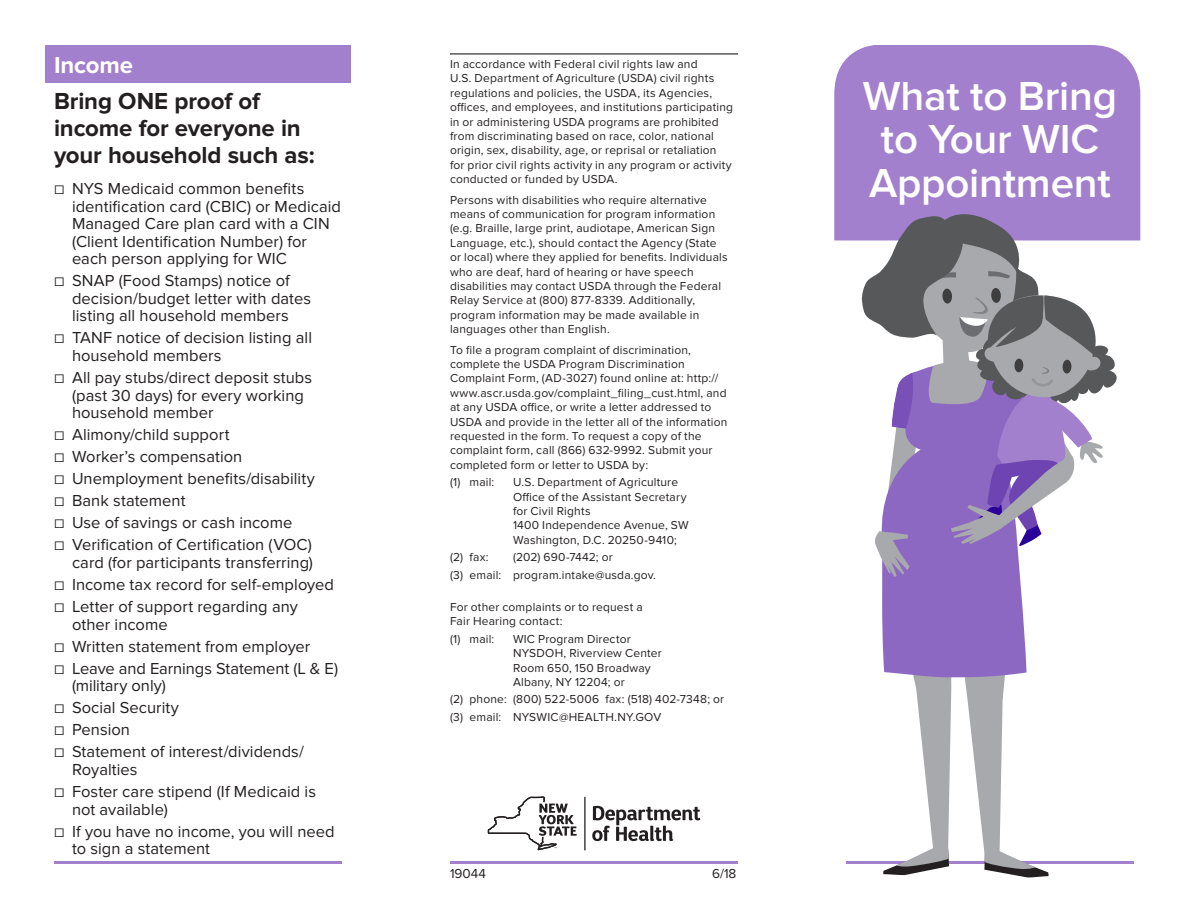
<style>
.page{position:relative;width:1188px;height:918px;background:#fff}
.page>*{position:absolute;margin:0;border:0;box-sizing:border-box;transform-origin:0 0}
.t1{font:600 42px/43.5px "Proxima Nova";letter-spacing:-.005em;color:#fff}
.Head_2{font:700 24px/27px "Proxima Nova";letter-spacing:-.005em;color:#231f20}
.Heads{font:700 24px "Proxima Nova";letter-spacing:-.005em;color:#fff}
.t2{font:16.5px/17.5px "Proxima Nova";letter-spacing:.005em;color:#231f20}
.t3{font:13.5px "Proxima Nova";color:#231f20}
.Text{font:12px/14.4px "Proxima Nova";letter-spacing:.015em;color:#231f20}
.s1{font-style:italic;font-size:15px}
</style>
<div class="page">
<hr style="left:846px;top:861px;width:288px;height:3px;background:#a280cd">
<div style="left:45px;top:45px;width:306px;height:38px;background:#a280cd"></div>
<div style="left:834px;top:45px;width:307px;height:195px;background:#a280cd"></div>
<svg style="left:862px;top:214px;width:255px;height:664px"></svg>
<hr style="left:54px;top:861px;width:288px;height:3px;background:#a280cd">
<hr style="left:450px;top:53px;width:288px;height:1px;background:#231f20">
<svg style="left:592px;top:806px;width:108px;height:35px"></svg>
<hr style="left:584px;top:797px;width:2px;height:53px;background:#231f20">
<svg style="left:488px;top:796px;width:89px;height:54px"></svg>
<hr style="left:450px;top:861px;width:288px;height:3px;background:#a280cd">
<p class="Heads" style="left:54px;top:51px;width:81px">Income</p>
<p class="Head_2" style="left:54px;top:88px;width:262px">Bring ONE proof of income for everyone in your household such as:</p>
<p class="t2" style="left:72px;top:180px;width:271px;text-indent:-18px"><span class="s1">☐</span> NYS Medicaid common benefits identification card (CBIC) or Medicaid Managed Care plan card with a CIN (Client Identification Number) for each person applying for WIC</p>
<p class="t2" style="left:72px;top:272px;width:241px;text-indent:-18px"><span class="s1">☐</span> SNAP (Food Stamps) notice of decision/budget letter with dates listing all household members</p>
<p class="t2" style="left:72px;top:329px;width:242px;text-indent:-18px"><span class="s1">☐</span> TANF notice of decision listing all household members</p>
<p class="t2" style="left:72px;top:369px;width:242px;text-indent:-18px"><span class="s1">☐</span> All pay stubs/direct deposit stubs (past 30 days) for every working household member</p>
<p class="t2" style="left:54px;top:426px;width:177px"><span class="s1">☐</span> Alimony/child support</p>
<p class="t2" style="left:54px;top:448px;width:190px"><span class="s1">☐</span> Worker’s compensation</p>
<p class="t2" style="left:54px;top:470px;width:262px"><span class="s1">☐</span> Unemployment benefits/disability</p>
<p class="t2" style="left:54px;top:492px;width:133px"><span class="s1">☐</span> Bank statement</p>
<p class="t2" style="left:54px;top:514px;width:240px"><span class="s1">☐</span> Use of savings or cash income</p>
<p class="t2" style="left:54px;top:536px;width:261px;text-align:right"><span class="s1">☐</span> Verification of Certification (VOC) card (for participants transferring)</p>
<p class="t2" style="left:54px;top:576px;width:282px"><span class="s1">☐</span> Income tax record for self-employed</p>
<p class="t2" style="left:72px;top:598px;width:227px;text-indent:-18px"><span class="s1">☐</span> Letter of support regarding any other income</p>
<p class="t2" style="left:54px;top:638px;width:258px"><span class="s1">☐</span> Written statement from employer</p>
<p class="t2" style="left:72px;top:660px;width:268px;text-indent:-18px"><span class="s1">☐</span> Leave and Earnings Statement (L &amp; E) (military only)</p>
<p class="t2" style="left:54px;top:699px;width:127px"><span class="s1">☐</span> Social Security</p>
<p class="t2" style="left:54px;top:721px;width:78px"><span class="s1">☐</span> Pension</p>
<p class="t2" style="left:72px;top:743px;width:234px;text-indent:-18px"><span class="s1">☐</span> Statement of interest/dividends/<br>Royalties</p>
<p class="t2" style="left:72px;top:783px;width:246px;text-indent:-18px"><span class="s1">☐</span> Foster care stipend (If Medicaid is not available)</p>
<p class="t2" style="left:72px;top:823px;width:264px;text-indent:-18px"><span class="s1">☐</span> If you have no income, you will need to sign a statement</p>
<p class="Text" style="left:450px;top:57px;width:285px">In accordance with Federal civil rights law and<br>U.S. Department of Agriculture (USDA) civil rights regulations and policies, the USDA, its Agencies, offices, and employees, and institutions participating in or administering USDA programs are prohibited from discriminating based on race, color, national origin, sex, disability, age, or reprisal or retaliation for prior civil rights activity in any program or activity conducted or funded by USDA.</p>
<p class="Text" style="left:450px;top:193px;width:279px">Persons with disabilities who require alternative means of communication for program information (e.g. Braille, large print, audiotape, American Sign Language, etc.), should contact the Agency (State or local) where they applied for benefits. Individuals who are deaf, hard of hearing or have speech disabilities may contact USDA through the Federal Relay Service at (800) 877-8339. Additionally, program information may be made available in languages other than English.</p>
<p class="Text" style="left:450px;top:343px;width:279px">To file a program complaint of discrimination, complete the USDA Program Discrimination Complaint Form, (AD-3027) found online at: http:// www.ascr.usda.gov/complaint_filing_cust.html, and at any USDA office, or write a letter addressed to USDA and provide in the letter all of the information requested in the form. To request a copy of the complaint form, call (866) 632-9992. Submit your completed form or letter to USDA by:</p>
<p class="Text" style="left:450px;top:475px;width:46px">(1) mail:</p>
<p class="Text" style="left:513px;top:475px;width:177px">U.S. Department of Agriculture<br>Office of the Assistant Secretary for Civil Rights<br>1400 Independence Avenue, SW<br>Washington, D.C. 20250-9410;</p>
<p class="Text" style="left:450px;top:550px;width:40px">(2) fax:</p>
<p class="Text" style="left:513px;top:550px;width:101px">(202) 690-7442; or</p>
<p class="Text" style="left:450px;top:568px;width:208px">(3) email: program.intake@usda.gov.</p>
<p class="Text" style="left:450px;top:600px;width:194px">For other complaints or to request a<br>Fair Hearing contact:</p>
<p class="Text" style="left:450px;top:632px;width:46px">(1) mail:</p>
<p class="Text" style="left:513px;top:632px;width:150px">WIC Program Director<br>NYSDOH, Riverview Center<br>Room 650, 150 Broadway<br>Albany, NY 12204; or</p>
<p class="Text" style="left:450px;top:692px;width:276px">(2) phone: (800) 522-5006 fax: (518) 402-7348; or</p>
<p class="Text" style="left:450px;top:710px;width:213px">(3) email: NYSWIC@HEALTH.NY.GOV</p>
<p class="t3" style="left:450px;top:865px;width:37px">19044</p>
<p class="t3" style="left:712px;top:865px;width:26px">6/18</p>
<p class="t1" style="left:863px;top:75px;width:256px">What to Bring to Your WIC<br>Appointment</p>
</div>
